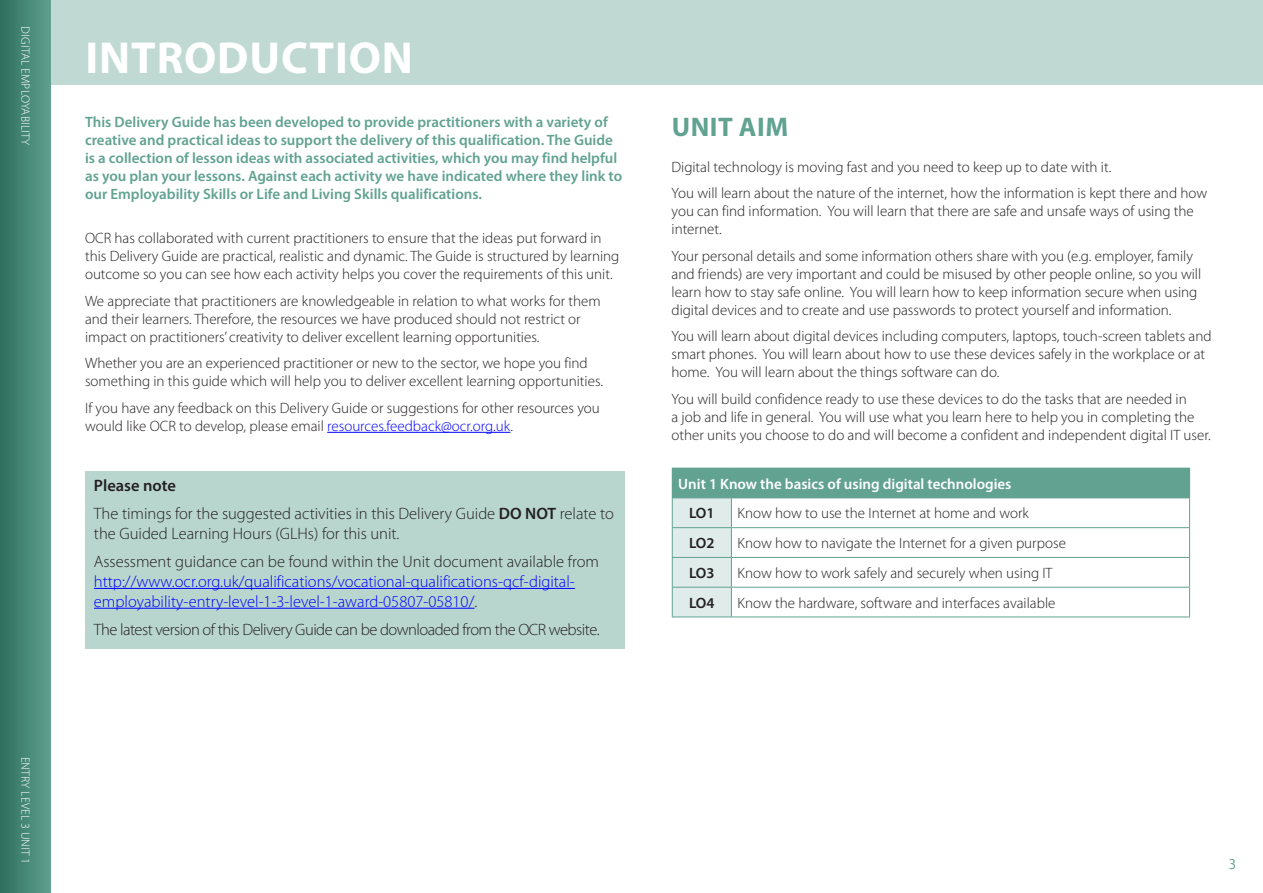
<style>
.page{position:relative;width:1263px;height:893px;background:#fff}
.page>*{position:absolute;margin:0;border:0;box-sizing:border-box;transform-origin:0 0}
.t1{font:700 45px "Myriad Pro";letter-spacing:.02em;color:#fff}
.Unit_heading_18{font:700 27px "Myriad Pro";letter-spacing:.02em;color:#61a291}
.Body_10pt{font:300 16.5px/19.8px "Myriad Pro";color:#00f}
.Body_10pt-2{font:300 16.5px/19.8px "Myriad Pro";color:#231f20}
.Body_10pt-3{font:300 16.5px "Myriad Pro";letter-spacing:-.03em;color:#231f20}
.Body_10pt-4{font:600 16.5px "Myriad Pro";color:#231f20}
.Body_2{font:300 15px/18px "Myriad Pro";color:#231f20}
.Body_10pt-5{font:300 15px/18px "Myriad Pro";color:#231f20}
.Body_10pt-6{font:600 15px/18px "Myriad Pro";color:#61a291}
.Body_10pt-7{font:600 15px "Myriad Pro";color:#fff}
.Body_10pt-8{font:600 15px "Myriad Pro";letter-spacing:-.02em;color:#231f20}
.t2{font:300 15px "Myriad Pro";color:#61a291}
.t3{font:300 12px "Myriad Pro";letter-spacing:.02em;color:#fff}
.s1{color:#00f}
.s2{font-weight:600}
.s3{color:#231f20}
</style>
<div class="page">
<div style="left:0;top:0;width:51px;height:893px;background:linear-gradient(to right,#2e705c,#5fa08f)"></div>
<div style="left:51px;top:0;width:1212px;height:85px;background:#c0dad3"></div>
<hr style="left:327px;top:432px;width:183px;height:1px;background:#00f">
<div style="left:672px;top:468px;width:517px;height:30px;background:#61a291"></div>
<hr style="left:731px;top:527px;width:459px;height:1px;background:#61a291">
<hr style="left:731px;top:557px;width:459px;height:1px;background:#61a291">
<hr style="left:672px;top:617px;width:59px;height:1px;background:#61a291">
<svg style="left:672px;top:498px;width:60px;height:119px;background:#d7e7e3"></svg>
<hr style="left:731px;top:587px;width:459px;height:1px;background:#61a291">
<svg style="left:1189px;top:468px;width:1px;height:149px"></svg>
<hr style="left:731px;top:617px;width:459px;height:1px;background:#61a291">
<div style="left:85px;top:470px;width:539px;height:178px;background:#b9d6ce"></div>
<hr style="left:94px;top:588px;width:481px;height:1px;background:#00f">
<hr style="left:94px;top:608px;width:380px;height:1px;background:#00f">
<p class="t3" style="left:32px;top:26px;width:120px;rotate:90deg">DIGITAL EMPLOYABILITY</p>
<p class="t3" style="left:32px;top:756px;width:109px;rotate:90deg">ENTRY LEVEL 3 UNIT 1</p>
<p class="t1" style="left:85px;top:29px;width:329px">INTRODUCTION</p>
<p class="Body_10pt-6" style="left:85px;top:112px;width:539px">This Delivery Guide has been developed to provide practitioners with a variety of creative and practical ideas to support the delivery of this qualification. The Guide is a collection of lesson ideas with associated activities, which you may find helpful as you plan your lessons. Against each activity we have indicated where they link to our Employability Skills or Life and Living Skills qualifications.</p>
<p class="Body_10pt-5" style="left:85px;top:230px;width:536px">OCR has collaborated with current practitioners to ensure that the ideas put forward in this Delivery Guide are practical, realistic and dynamic. The Guide is structured by learning outcome so you can see how each activity helps you cover the requirements of this unit.</p>
<p class="Body_10pt-5" style="left:85px;top:292px;width:517px">We appreciate that practitioners are knowledgeable in relation to what works for them and their learners. Therefore, the resources we have produced should not restrict or impact on practitioners’ creativity to deliver excellent learning opportunities.</p>
<p class="Body_10pt-5" style="left:85px;top:355px;width:519px">Whether you are an experienced practitioner or new to the sector, we hope you find something in this guide which will help you to deliver excellent learning opportunities.</p>
<p class="Body_10pt-5" style="left:85px;top:399px;width:516px">If you have any feedback on this Delivery Guide or suggestions for other resources you would like OCR to develop, please email <span class="s1">resources.feedback@ocr.org.uk</span>.</p>
<p class="Body_10pt-4" style="left:94px;top:474px;width:84px">Please note</p>
<p class="Body_10pt-2" style="left:94px;top:504px;width:521px">The timings for the suggested activities in this Delivery Guide <span class="s2">DO NOT</span> relate to the Guided Learning Hours (GLHs) for this unit.</p>
<p class="Body_10pt" style="left:94px;top:552px;width:507px"><span class="s3">Assessment guidance can be found within the Unit document available from </span>http://www.ocr.org.uk/qualifications/vocational-qualifications-qcf-digital&shy;employability-entry-level-1-3-level-1-award-05807-05810/<span class="s3">.</span></p>
<p class="Body_10pt-3" style="left:94px;top:620px;width:507px">The latest version of this Delivery Guide can be downloaded from the OCR website.</p>
<p class="Unit_heading_18" style="left:672px;top:109px;width:118px">UNIT AIM</p>
<p class="Body_2" style="left:671px;top:158px;width:441px">Digital technology is moving fast and you need to keep up to date with it.</p>
<p class="Body_2" style="left:671px;top:185px;width:537px">You will learn about the nature of the internet, how the information is kept there and how you can find information. You will learn that there are safe and unsafe ways of using the internet.</p>
<p class="Body_2" style="left:671px;top:247px;width:531px">Your personal details and some information others share with you (e.g. employer, family and friends) are very important and could be misused by other people online, so you will learn how to stay safe online. You will learn how to keep information secure when using digital devices and to create and use passwords to protect yourself and information.</p>
<p class="Body_2" style="left:671px;top:328px;width:542px">You will learn about digital devices including computers, laptops, touch-screen tablets and smart phones. You will learn about how to use these devices safely in the workplace or at home. You will learn about the things software can do.</p>
<p class="Body_2" style="left:671px;top:390px;width:541px">You will build confidence ready to use these devices to do the tasks that are needed in<br>a job and life in general. You will use what you learn here to help you in completing the other units you choose to do and will become a confident and independent digital IT user.</p>
<p class="Body_10pt-7" style="left:678px;top:474px;width:335px">Unit 1 Know the basics of using digital technologies</p>
<p class="Body_10pt-8" style="left:689px;top:504px;width:27px">LO1</p>
<p class="Body_10pt-5" style="left:737px;top:505px;width:293px">Know how to use the Internet at home and work</p>
<p class="Body_10pt-8" style="left:689px;top:534px;width:27px">LO2</p>
<p class="Body_10pt-5" style="left:737px;top:534px;width:330px">Know how to navigate the Internet for a given purpose</p>
<p class="Body_10pt-8" style="left:689px;top:563px;width:27px">LO3</p>
<p class="Body_10pt-5" style="left:737px;top:564px;width:317px">Know how to work safely and securely when using IT</p>
<p class="Body_10pt-8" style="left:689px;top:593px;width:27px">LO4</p>
<p class="Body_10pt-5" style="left:737px;top:594px;width:320px">Know the hardware, software and interfaces available</p>
<p class="t2" style="left:1229px;top:855px;width:9px">3</p>
</div>
